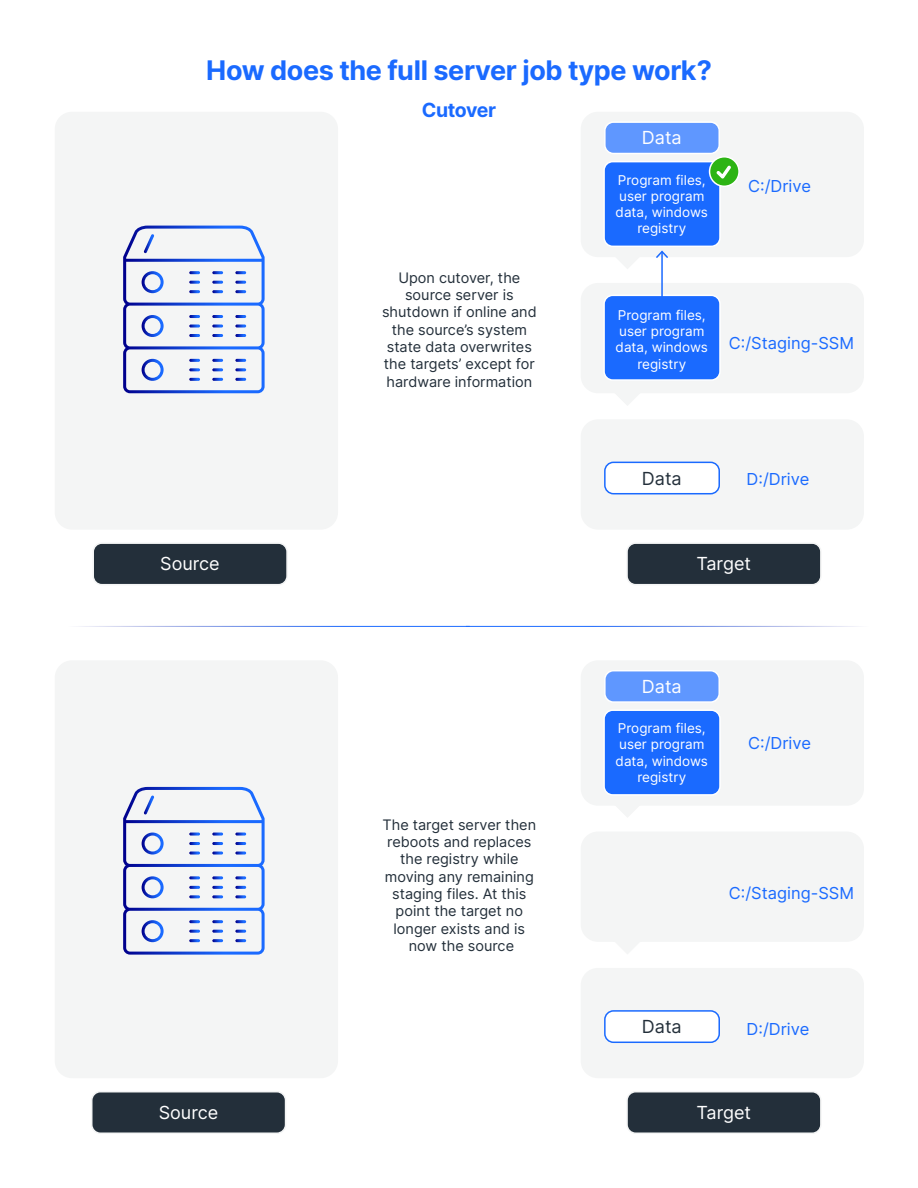
<style>
.page{position:relative;width:918px;height:1188px;background:#fff}
.page>*{position:absolute;margin:0;border:0;box-sizing:border-box;transform-origin:0 0}
.Paragraph_Header{font:700 27px "Inter";letter-spacing:-.015em;color:#1a6aff}
.Paragraph_Header-2{font:700 19.5px "Inter";letter-spacing:-.02em;color:#1a6aff}
.t1{font:18px "Inter";color:#fff}
.t2{font:18px "Inter";color:#232f3a}
.t3{font:16.5px "Inter";color:#1a6aff}
.t4{font:14.4px/17.4px "Inter";color:#232f3a;text-align:center}
.t5{font:13.5px/16.2px "Inter";color:#fff;text-align:center}
</style>
<div class="page">
<div style="left:581px;top:832px;width:283px;height:110px;background:#f4f5f5;border-radius:17px"></div>
<div style="left:55px;top:112px;width:283px;height:418px;background:#f4f5f5;border-radius:17px"></div>
<div style="left:55px;top:660px;width:283px;height:418px;background:#f4f5f5;border-radius:17px"></div>
<div style="left:581px;top:112px;width:283px;height:145px;background:#f4f5f5;border-radius:17px"></div>
<div style="left:581px;top:660px;width:283px;height:146px;background:#f4f5f5;border-radius:17px"></div>
<div style="left:581px;top:283px;width:283px;height:110px;background:#f4f5f5;border-radius:17px"></div>
<div style="left:581px;top:419px;width:283px;height:111px;background:#f4f5f5;border-radius:17px"></div>
<div style="left:581px;top:968px;width:283px;height:110px;background:#f4f5f5;border-radius:17px"></div>
<svg style="left:616px;top:257px;width:23px;height:12px"></svg>
<svg style="left:617px;top:806px;width:21px;height:11px"></svg>
<svg style="left:615px;top:393px;width:25px;height:12px"></svg>
<svg style="left:616px;top:942px;width:23px;height:12px"></svg>
<div style="left:605px;top:122px;width:114px;height:32px;background:#5f97ff;border-radius:9px"></div>
<div style="left:604px;top:121px;width:116px;height:33px;border:2px solid #fff;border-radius:9px"></div>
<div style="left:605px;top:671px;width:114px;height:31px;background:#5f97ff;border-radius:9px"></div>
<div style="left:604px;top:670px;width:116px;height:33px;border:2px solid #fff;border-radius:9px"></div>
<div style="left:605px;top:462px;width:114px;height:32px;background:#fff;border-radius:9px"></div>
<div style="left:604px;top:462px;width:116px;height:32px;border:2px solid #1a6aff;border-radius:9px"></div>
<div style="left:605px;top:1011px;width:114px;height:31px;background:#fff;border-radius:9px"></div>
<div style="left:604px;top:1010px;width:116px;height:33px;border:2px solid #1a6aff;border-radius:9px"></div>
<div style="left:93px;top:543px;width:194px;height:42px;background:#232f3a;border-radius:9px"></div>
<div style="left:93px;top:542px;width:195px;height:43px;border:2px solid #f4f5f5;border-radius:9px"></div>
<div style="left:627px;top:543px;width:194px;height:42px;background:#232f3a;border-radius:9px"></div>
<div style="left:626px;top:542px;width:196px;height:43px;border:2px solid #f4f5f5;border-radius:9px"></div>
<div style="left:604px;top:295px;width:116px;height:85px;background:#1a6aff;border-radius:9px"></div>
<div style="left:603px;top:295px;width:118px;height:86px;border:2px solid #fff;border-radius:9px"></div>
<div style="left:604px;top:162px;width:116px;height:84px;background:#1a6aff;border-radius:9px"></div>
<div style="left:603px;top:161px;width:118px;height:86px;border:2px solid #fff;border-radius:9px"></div>
<div style="left:604px;top:710px;width:116px;height:85px;background:#1a6aff;border-radius:9px"></div>
<div style="left:603px;top:709px;width:118px;height:87px;border:2px solid #fff;border-radius:9px"></div>
<div style="left:710px;top:157px;width:29px;height:29px;background:#2db414;border-radius:50%"></div>
<div style="left:709px;top:156px;width:31px;height:31px;border:2px solid #fff;border-radius:50%"></div>
<svg style="left:715px;top:165px;width:16px;height:17px"></svg>
<hr style="left:661px;top:252px;width:2px;height:45px;background:#1a6aff">
<svg style="left:656px;top:250px;width:12px;height:10px"></svg>
<div style="left:92px;top:1092px;width:194px;height:41px;background:#232f3a;border-radius:9px"></div>
<div style="left:91px;top:1091px;width:195px;height:43px;border:2px solid #f4f5f5;border-radius:9px"></div>
<div style="left:627px;top:1092px;width:194px;height:41px;background:#232f3a;border-radius:9px"></div>
<div style="left:626px;top:1091px;width:196px;height:43px;border:2px solid #f4f5f5;border-radius:9px"></div>
<svg style="left:123px;top:226px;width:142px;height:167px"></svg>
<svg style="left:123px;top:787px;width:142px;height:168px"></svg>
<p class="Paragraph_Header" style="left:206px;top:51px;width:507px">How does the full server job type work?</p>
<p class="Paragraph_Header-2" style="left:422px;top:96px;width:76px">Cutover</p>
<p class="t1" style="left:642px;top:125px;width:41px">Data</p>
<p class="t4" style="left:382px;top:268px;width:156px">Upon cutover, the source server is shutdown if online and the source’s system state data overwrites the targets’ except for hardware information</p>
<p class="t5" style="left:616px;top:171px;width:94px">Program files, user program data, windows registry</p>
<p class="t5" style="left:616px;top:307px;width:94px">Program files, user program data, windows registry</p>
<p class="t3" style="left:748px;top:174px;width:64px">C:/Drive</p>
<p class="t3" style="left:729px;top:331px;width:127px">C:/Staging-SSM</p>
<p class="t2" style="left:642px;top:465px;width:41px">Data</p>
<p class="t3" style="left:747px;top:467px;width:64px">D:/Drive</p>
<p class="t1" style="left:160px;top:551px;width:61px">Source</p>
<p class="t1" style="left:697px;top:551px;width:56px">Target</p>
<p class="t4" style="left:383px;top:815px;width:155px">The target server then reboots and replaces the registry while moving any remaining staging files. At this point the target no longer exists and is now the source</p>
<p class="t1" style="left:642px;top:673px;width:41px">Data</p>
<p class="t5" style="left:616px;top:720px;width:94px">Program files, user program data, windows registry</p>
<p class="t3" style="left:748px;top:731px;width:64px">C:/Drive</p>
<p class="t3" style="left:729px;top:881px;width:127px">C:/Staging-SSM</p>
<p class="t2" style="left:642px;top:1014px;width:41px">Data</p>
<p class="t3" style="left:747px;top:1017px;width:64px">D:/Drive</p>
<p class="t1" style="left:159px;top:1099px;width:61px">Source</p>
<p class="t1" style="left:696px;top:1099px;width:56px">Target</p>
</div>
